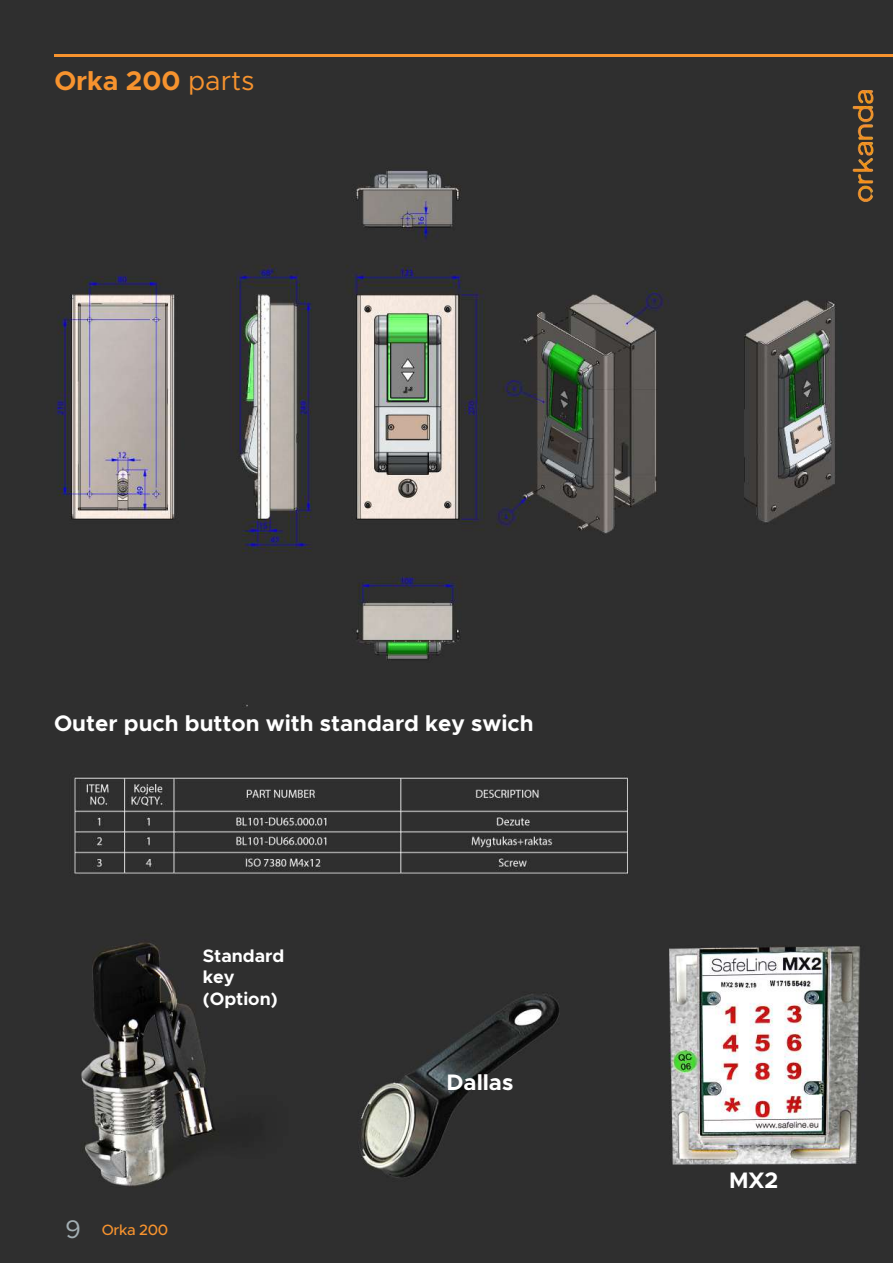
<style>
.page{position:relative;width:893px;height:1263px;background:#fff}
.page>*{position:absolute;margin:0;border:0;box-sizing:border-box;transform-origin:0 0}
.t1{font:700 27px "Metropolis";color:#f7932e}
.t2{font:700 22.5px "Metropolis";color:#fff}
.t3{font:700 18px/21.6px "Metropolis";color:#fff}
.t4{font:500 15px "Metropolis";letter-spacing:-.025em;color:#f7932e}
.s1{font-weight:400}
.s2{font-weight:400;font-size:25.5px;color:#a3afb4}
</style>
<div class="page">
<img style="left:0;top:0;width:893px;height:1263px">
<img style="left:848px;top:85px;width:30px;height:122px">
<hr style="left:54px;top:54px;width:839px;height:2px;background:#f7932e">
<p class="t1" style="left:54px;top:64px;width:202px">Orka 200 <span class="s1">parts</span></p>
<p class="t2" style="left:54px;top:709px;width:481px">Outer puch button with standard key swich</p>
<p class="t3" style="left:203px;top:945px;width:83px">Standard key (Option)</p>
<p class="t4" style="left:65px;top:1220px;width:105px"><span class="s2">9</span> Orka 200</p>
<p class="t2" style="left:446px;top:1067px;width:68px">Dallas</p>
<p class="t2" style="left:729px;top:1166px;width:51px">MX2</p>
</div>
